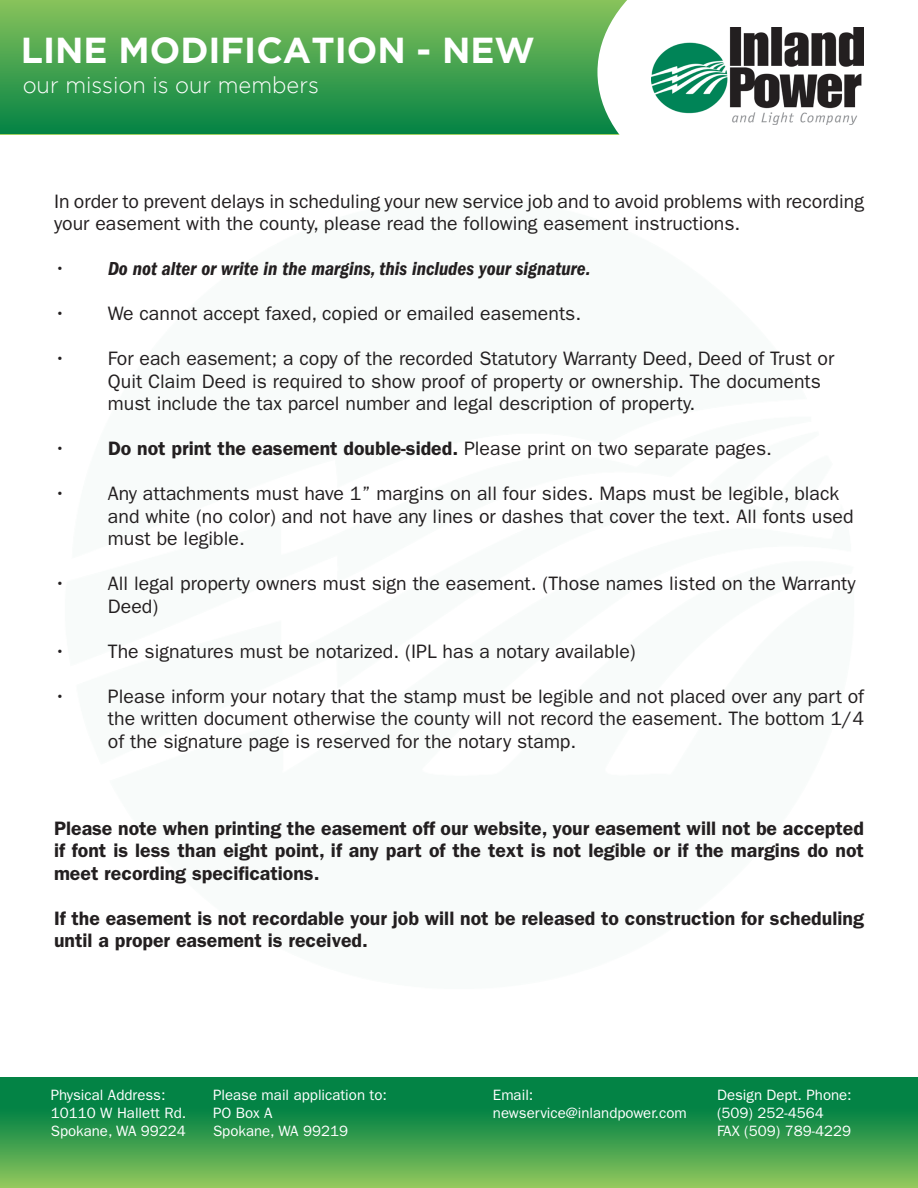
<style>
.page{position:relative;width:918px;height:1188px;background:#fff}
.page>*{position:absolute;margin:0;border:0;box-sizing:border-box;transform-origin:0 0}
.t1{font:700 36px "Gotham";color:#fff}
.t2{font:300 22.8px "Gotham";color:#fff;scale:.96 1}
.t3{font:19.5px/22.5px "ITC Franklin Gothic Std";color:#231f20}
.t4{font:600 19.5px/22.5px "ITC Franklin Gothic Std";color:#231f20;text-align:justify}
.t5{font:italic 600 condensed 19.5px "Franklin Gothic";color:#231f20}
.t6{font:15px "ITC Franklin Gothic Std";color:#fff}
.s1{font-family:"ITC Franklin Gothic Std";font-weight:400;font-style:normal;font-stretch:normal}
.s2{font-weight:400}
</style>
<div class="page">
<div style="left:0;top:0;width:918px;height:133px;background:linear-gradient(to bottom,#88c35b,#048345)"></div>
<svg style="left:597px;top:0;width:321px;height:135px"></svg>
<div style="left:0;top:1078px;width:918px;height:110px;background:linear-gradient(to bottom,#007440,#85c25a)"></div>
<img style="left:651px;top:27px;width:213px;height:97px">
<p class="t1" style="left:21px;top:30px;width:516px">LINE MODIFICATION - NEW</p>
<p class="t2" style="left:23px;top:72px;width:310px">our mission is our members</p>
<p class="t3" style="left:54px;top:190px;width:812px">In order to prevent delays in scheduling your new service job and to avoid problems with recording your easement with the county, please read the following easement instructions.</p>
<p class="t5" style="left:54px;top:258px;width:538px"><span class="s1">•</span> Do not alter or write in the margins, this includes your signature.</p>
<p class="t3" style="left:54px;top:303px;width:529px">• We cannot accept faxed, copied or emailed easements.</p>
<p class="t3" style="left:108px;top:348px;width:728px;text-indent:-54px">• For each easement; a copy of the recorded Statutory Warranty Deed, Deed of Trust or<br>Quit Claim Deed is required to show proof of property or ownership. The documents must include the tax parcel number and legal description of property.</p>
<p class="t4" style="left:54px;top:437px;width:720px"><span class="s2">•</span> Do not print the easement double-sided. <span class="s2">Please print on two separate pages.</span></p>
<p class="t3" style="left:54px;top:483px;width:787px">• Any attachments must have 1” margins on all four sides. Maps must be legible, black</p>
<p class="t3" style="left:108px;top:505px;width:747px">and white (no color) and not have any lines or dashes that cover the text. All fonts used</p>
<p class="t3" style="left:108px;top:528px;width:138px">must be legible.</p>
<p class="t3" style="left:54px;top:573px;width:803px">• All legal property owners must sign the easement. (Those names listed on the Warranty</p>
<p class="t3" style="left:108px;top:595px;width:52px">Deed)</p>
<p class="t3" style="left:54px;top:640px;width:583px">• The signatures must be notarized. (IPL has a notary available)</p>
<p class="t3" style="left:54px;top:685px;width:812px">• Please inform your notary that the stamp must be legible and not placed over any part of</p>
<p class="t3" style="left:108px;top:708px;width:758px">the written document otherwise the county will not record the easement. The bottom 1/4</p>
<p class="t3" style="left:108px;top:730px;width:470px">of the signature page is reserved for the notary stamp.</p>
<p class="t4" style="left:54px;top:817px;width:811px">Please note when printing the easement off our website, your easement will not be accepted if font is less than eight point, if any part of the text is not legible or if the margins do not meet recording specifications.</p>
<p class="t4" style="left:54px;top:907px;width:811px">If the easement is not recordable your job will not be released to construction for scheduling until a proper easement is received.</p>
<p class="t6" style="left:51px;top:1087px;width:116px">Physical Address:</p>
<p class="t6" style="left:51px;top:1105px;width:137px">10110 W Hallett Rd.</p>
<p class="t6" style="left:51px;top:1123px;width:137px">Spokane, WA 99224</p>
<p class="t6" style="left:213px;top:1087px;width:175px">Please mail application to:</p>
<p class="t6" style="left:213px;top:1105px;width:61px">PO Box A</p>
<p class="t6" style="left:213px;top:1123px;width:137px">Spokane, WA 99219</p>
<p class="t6" style="left:493px;top:1087px;width:42px">Email:</p>
<p class="t6" style="left:493px;top:1105px;width:195px">newservice@inlandpower.com</p>
<p class="t6" style="left:717px;top:1087px;width:136px">Design Dept. Phone:</p>
<p class="t6" style="left:717px;top:1105px;width:108px">(509) 252-4564</p>
<p class="t6" style="left:717px;top:1123px;width:135px">FAX (509) 789-4229</p>
</div>
